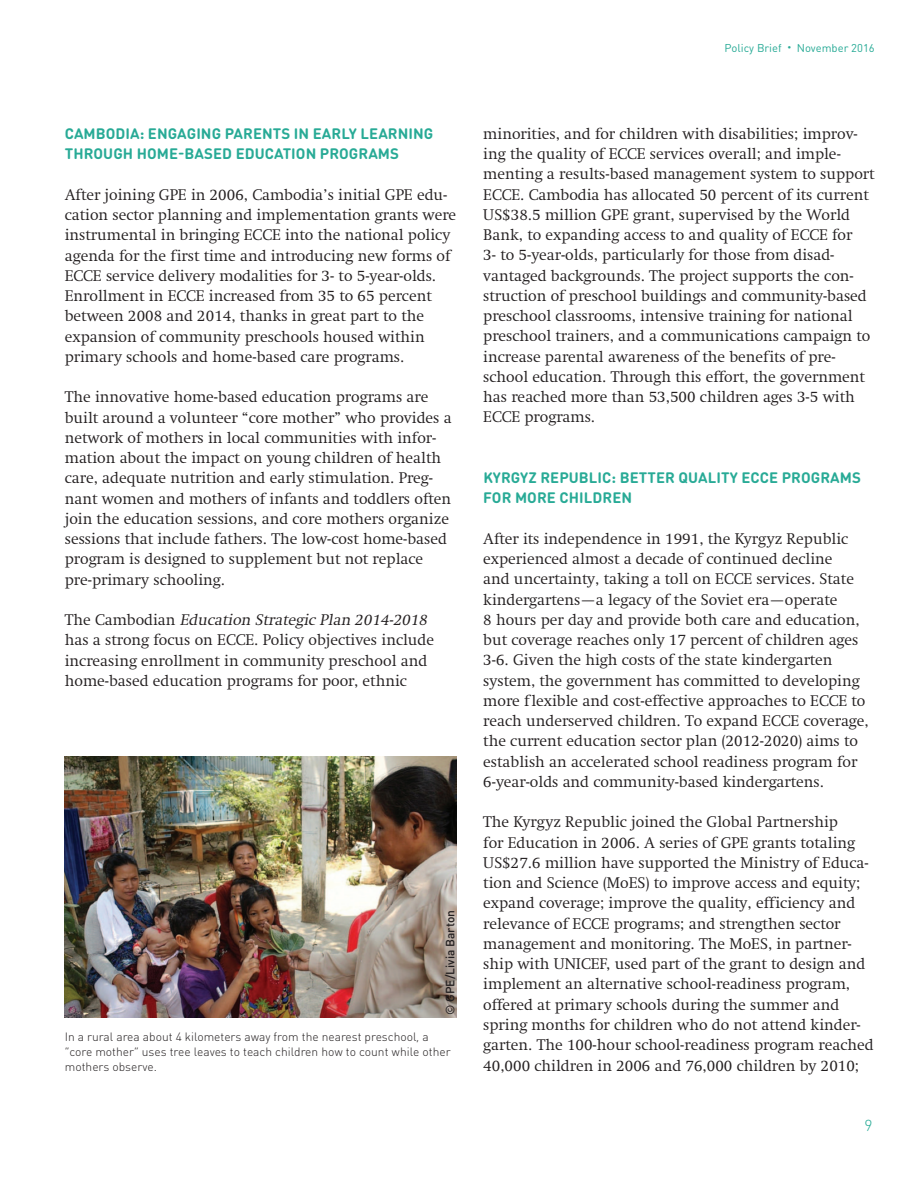
<style>
.page{position:relative;width:918px;height:1188px;background:#fff}
.page>*{position:absolute;margin:0;border:0;box-sizing:border-box;transform-origin:0 0}
.t1{font:300 15.75px/20.2px "Swift LT Std";color:#231f20}
.t2{font:300 15.75px "DIN Round Pro";color:#28aa96}
.t3{font:700 15px/20.2px "DIN Round Pro";letter-spacing:.005em;color:#28aa96}
.t4{font:300 12px/15px "DIN Round Pro";color:#231f20}
.t5{font:500 12px "DIN Round Pro";color:#231f20}
.t6{font:11.25px "DIN Round Pro";color:#28aa96}
.s1{font-size:7.5px}
.s2{font-style:italic}
</style>
<div class="page">
<img style="left:65px;top:757px;width:391px;height:261px">
<p class="t6" style="left:725px;top:40px;width:152px">Policy Brief <span class="s1">•</span> November 2016</p>
<p class="t3" style="left:65px;top:123px;width:368px">CAM BODIA: ENGAGING PARENTS IN EARLY LEARNING<br>THROUGH HOME</p>
<p class="t3" style="left:178px;top:143px;width:222px">-BASED EDUCATION PROGRAMS</p>
<p class="t1" style="left:65px;top:185px;width:393px">After joining GPE in 2006, Cambodia’s initial GPE edu&shy;cation sector planning and implementation grants were instrumental in bringing ECCE into the national policy agenda for the first time and introducing new forms of ECCE service delivery modalities for 3- to 5-year-olds.<br>Enrollment in ECCE increased from 35 to 65 percent between 2008 and 2014, thanks in great part to the expansion of community preschools housed within primary schools and home-based care programs.</p>
<p class="t1" style="left:65px;top:387px;width:388px">The innovative home-based education programs are built around a volunteer “core mother” who provides a network of mothers in local communities with infor&shy;mation about the impact on young children of health care, adequate nutrition and early stimulation. Preg&shy;nant women and mothers of infants and toddlers often join the education sessions, and core mothers organize sessions that include fathers. The low-cost home-based program is designed to supplement but not replace pre-primary schooling.</p>
<p class="t1" style="left:65px;top:610px;width:371px">T h e C a m b o d i a n <span class="s2">Education Strategic Plan 2014-2018 </span>has a strong focus on ECCE. Policy objectives include increasing enrollment in community preschool and home-based education programs for poor, ethnic</p>
<p class="t5" style="left:442px;top:1015px;width:107px;rotate:-90deg">© GPE/Livia Barton</p>
<p class="t4" style="left:65px;top:1029px;width:387px">In a rural area about 4 kilometers away from the nearest preschool, a “core mother” uses tree leaves to teach children how to count while other mothers observe.</p>
<p class="t1" style="left:483px;top:124px;width:393px">minorities, and for children with disabilities; improv&shy;ing the quality of ECCE services overall; and imple&shy;menting a results-based management system to support ECCE. Cambodia has allocated 50 percent of its current US$38.5 million GPE grant, supervised by the World Bank, to expanding access to and quality of ECCE for<br>3- to 5-year-olds, particularly for those from disad&shy;vantaged backgrounds. The project supports the con&shy;struction of preschool buildings and community-based preschool classrooms, intensive training for national preschool trainers, and a communications campaign to increase parental awareness of the benefits of pre&shy;school education. Through this effort, the government has reached more than 53,500 children ages 3-5 with ECCE programs.</p>
<p class="t3" style="left:483px;top:467px;width:379px;text-indent:86px">UBLIC: BETTER QUALITY ECCE PROG RAMS<br>FOR MORE CHILDREN</p>
<p class="t1" style="left:483px;top:529px;width:387px">After its independence in 1991, the Kyrgyz Republic experienced almost a decade of continued decline<br>and uncertainty, taking a toll on ECCE services. State kindergartens—a legacy of the Soviet era—operate<br>8 hours per day and provide both care and education, but coverage reaches only 17 percent of children ages 3-6. Given the high costs of the state kindergarten system, the government has committed to developing more flexible and cost-effective approaches to ECCE to reach underserved children. To expand ECCE coverage, the current education sector plan (2012-2020) aims to establish an accelerated school readiness program for 6-year-olds and community-based kindergartens.</p>
<p class="t1" style="left:483px;top:812px;width:392px">The Kyrgyz Republic joined the Global Partnership<br>for Education in 2006. A series of GPE grants totaling US$27.6 million have supported the Ministry of Educa&shy;tion and Science (MoES) to improve access and equity; expand coverage; improve the quality, efficiency and relevance of ECCE programs; and strengthen sector management and monitoring. The MoES, in partner&shy;ship with UNICEF, used part of the grant to design and implement an alternative school-readiness program, offered at primary schools during the summer and spring months for children who do not attend kinder&shy;garten. The 100-hour school-readiness program reached 40,000 children in 2006 and 76,000 children by 2010;</p>
<p class="t3" style="left:483px;top:467px;width:67px">KYRGYZ REP</p>
<p class="t2" style="left:865px;top:1115px;width:10px">9</p>
</div>
